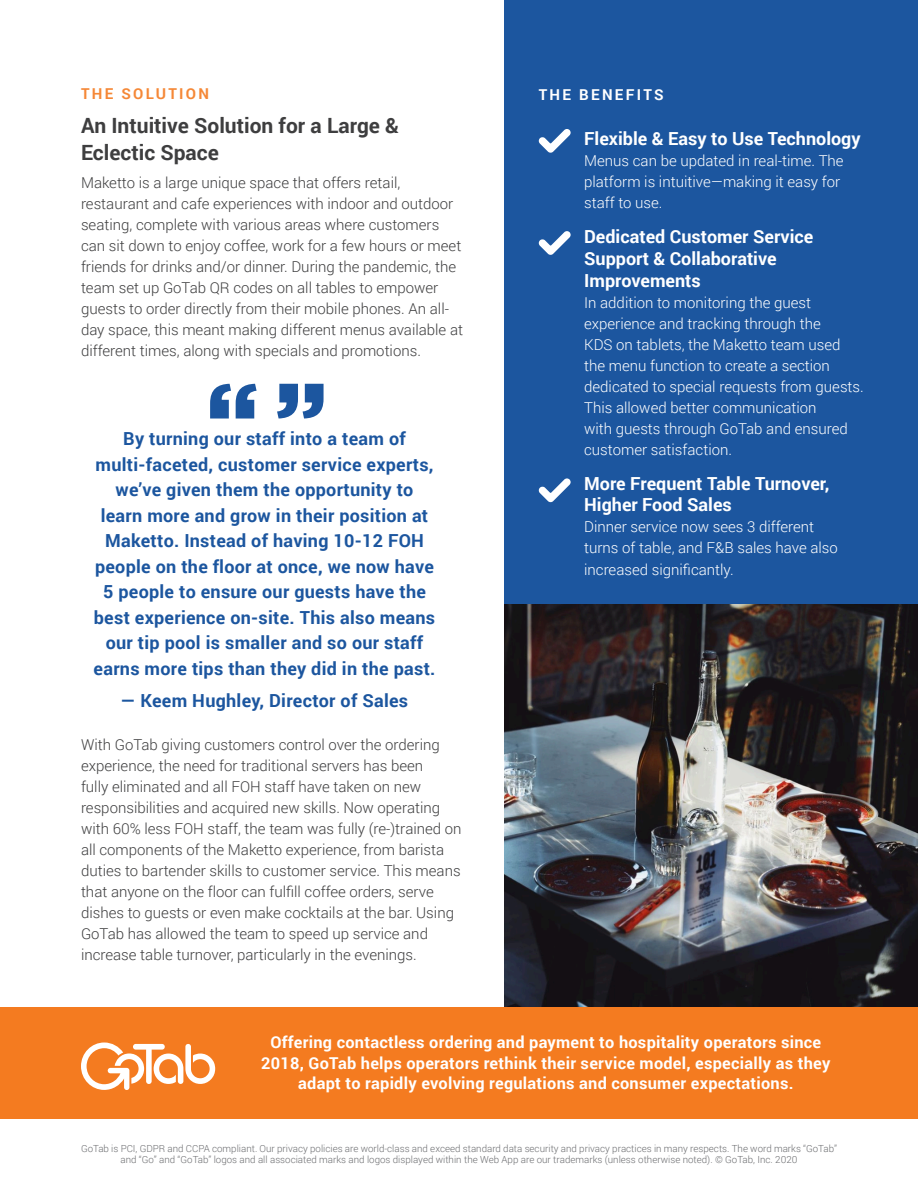
<style>
.page{position:relative;width:918px;height:1188px;background:#fff}
.page>*{position:absolute;margin:0;border:0;box-sizing:border-box;transform-origin:0 0}
.t1{font:700 21px/27px "Roboto";color:#3e3e3f}
.t2{font:700 18px/25.5px "Roboto";letter-spacing:.015em;color:#1c569f;text-align:center}
.t3{font:700 18px/21.6px "Roboto";color:#fff}
.t4{font:700 16.35px/20.4px "Roboto";letter-spacing:.015em;color:#fff;text-align:center}
.t5{font:300 15px/21px "Roboto";color:#3e3e3f}
.t6{font:300 15px/21px "Roboto";color:#fff}
.t7{font:700 15px "Roboto";letter-spacing:.15em;color:#f58837}
.t8{font:700 15px "Roboto";letter-spacing:.15em;color:#fff}
.t9{font:300 9.75px/10.5px "Roboto";color:#6c6d70;text-align:center}
</style>
<div class="page">
<img style="left:505px;top:604px;width:413px;height:403px">
<div style="left:504px;top:0;width:414px;height:604px;background:#1c569f"></div>
<div style="left:0;top:1007px;width:918px;height:111px;background:#f47b20"></div>
<svg style="left:210px;top:384px;width:47px;height:35px"></svg>
<svg style="left:277px;top:384px;width:47px;height:35px"></svg>
<svg style="left:81px;top:1042px;width:134px;height:48px"></svg>
<svg style="left:538px;top:129px;width:33px;height:24px"></svg>
<svg style="left:538px;top:231px;width:33px;height:24px"></svg>
<svg style="left:538px;top:478px;width:33px;height:25px"></svg>
<p class="t7" style="left:81px;top:83px;width:130px">THE SOLUTION</p>
<p class="t1" style="left:81px;top:111px;width:320px">An Intuitive Solution for a Large &amp;<br>Eclectic Space</p>
<p class="t5" style="left:81px;top:171px;width:384px">Maketto is a large unique space that offers retail, restaurant and cafe experiences with indoor and outdoor seating, complete with various areas where customers can sit down to enjoy coffee, work for a few hours or meet friends for drinks and/or dinner. During the pandemic, the team set up GoTab QR codes on all tables to empower guests to order directly from their mobile phones. An all&shy;day space, this meant making different menus available at different times, along with specials and promotions.</p>
<p class="t2" style="left:94px;top:426px;width:343px">By turning our staff into a team of multi-faceted, customer service experts, we’ve given them the opportunity to learn more and grow in their position at Maketto. Instead of having 10-12 FOH people on the floor at once, we now have 5 people to ensure our guests have the best experience on-site. This also means our tip pool is smaller and so our staff earns more tips than they did in the past.</p>
<p class="t2" style="left:121px;top:687px;width:289px">— Keem Hughley, Director of Sales</p>
<p class="t5" style="left:81px;top:734px;width:382px">With GoTab giving customers control over the ordering experience, the need for traditional servers has been<br>fully eliminated and all FOH staff have taken on new responsibilities and acquired new skills. Now operating with 60% less FOH staff, the team was fully (re-)trained on all components of the Maketto experience, from barista duties to bartender skills to customer service. This means that anyone on the floor can fulfill coffee orders, serve dishes to guests or even make cocktails at the bar. Using GoTab has allowed the team to speed up service and increase table turnover, particularly in the evenings.</p>
<p class="t8" style="left:539px;top:84px;width:126px">THE BENEFITS</p>
<p class="t3" style="left:584px;top:127px;width:278px">Flexible &amp; Easy to Use Technology</p>
<p class="t6" style="left:584px;top:149px;width:261px">Menus can be updated in real-time. The platform is intuitive—making it easy for staff to use.</p>
<p class="t3" style="left:584px;top:226px;width:231px">Dedicated Customer Service<br>Support &amp; Collaborative<br>Improvements</p>
<p class="t6" style="left:584px;top:291px;width:281px">In addition to monitoring the guest experience and tracking through the<br>KDS on tablets, the Maketto team used the menu function to create a section dedicated to special requests from guests.<br>This allowed better communication<br>with guests through GoTab and ensured customer satisfaction.</p>
<p class="t3" style="left:584px;top:472px;width:247px">More Frequent Table Turnover,<br>Higher Food Sales</p>
<p class="t6" style="left:584px;top:516px;width:255px">Dinner service now sees 3 different turns of table, and F&amp;B sales have also increased significantly.</p>
<p class="t4" style="left:261px;top:1031px;width:571px">Offering contactless ordering and payment to hospitality operators since<br>2018, GoTab helps operators rethink their service model, especially as they adapt to rapidly evolving regulations and consumer expectations.</p>
<p class="t9" style="left:81px;top:1143px;width:757px">GoTab is PCI, GDPR and CCPA compliant. Our privacy policies are world-class and exceed standard data security and privacy practices in many respects. The word marks “GoTab” and “Go” and “GoTab” logos and all associated marks and logos displayed within the Web App are our trademarks (unless otherwise noted). © GoTab, Inc. 2020</p>
</div>
